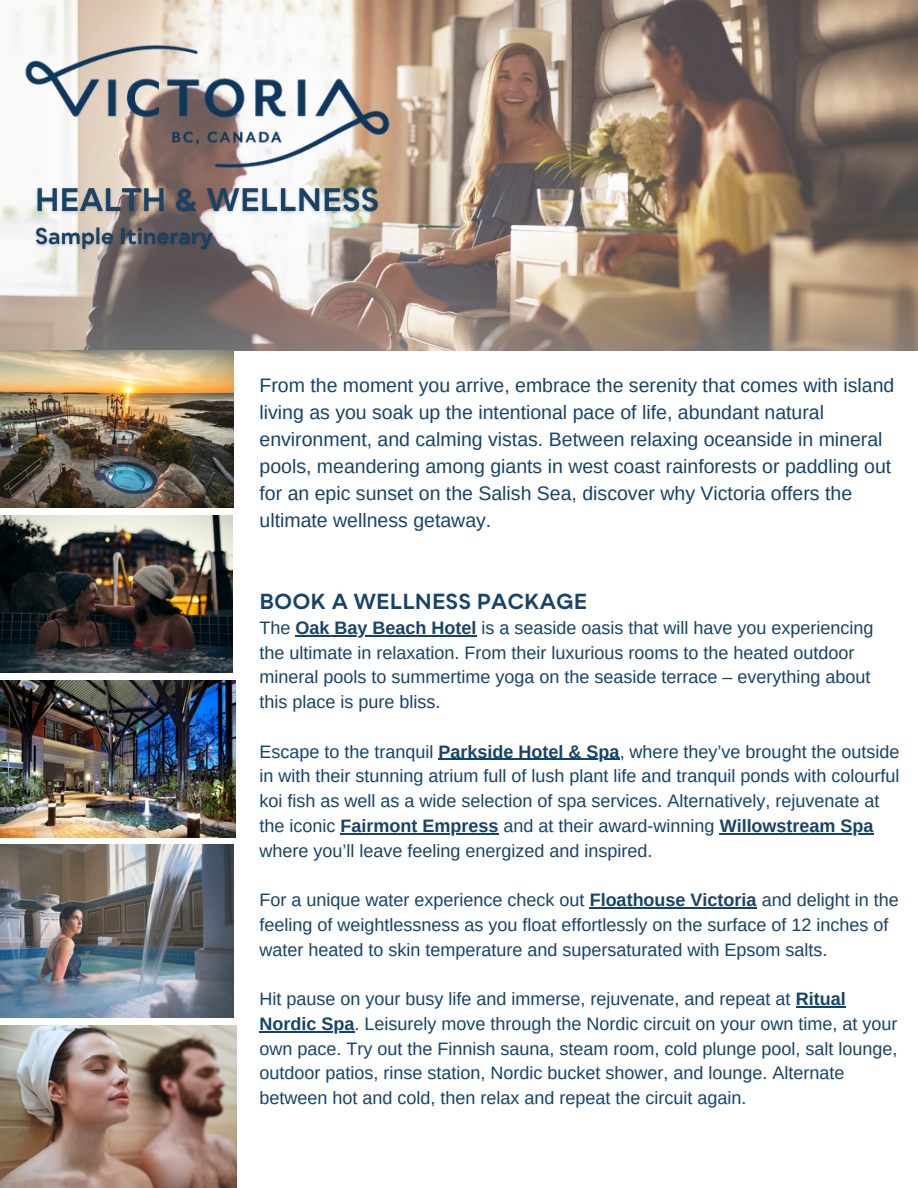
<style>
.page{position:relative;width:918px;height:1188px;background:#fff}
.page>*{position:absolute;margin:0;border:0;box-sizing:border-box;transform-origin:0 0}
.t1{font:700 21px "Qualion";color:#154369}
.t2{font:19.5px/27px "Arimo";color:#154369}
.t3{font:18px/24.8px "Arimo";color:#154369}
.s1{font-weight:700}
</style>
<div class="page">
<img style="left:0;top:0;width:918px;height:351px">
<img style="left:0;top:350px;width:234px;height:158px">
<img style="left:0;top:844px;width:234px;height:173px">
<img style="left:0;top:680px;width:235px;height:158px">
<img style="left:1px;top:1026px;width:235px;height:162px">
<img style="left:0;top:516px;width:233px;height:156px">
<img style="left:0;top:29px;width:416px;height:152px">
<hr style="left:296px;top:635px;width:181px;height:1px;background:#154369">
<hr style="left:439px;top:759px;width:181px;height:1px;background:#154369">
<hr style="left:341px;top:833px;width:158px;height:1px;background:#154369">
<hr style="left:720px;top:833px;width:154px;height:1px;background:#154369">
<hr style="left:590px;top:907px;width:167px;height:1px;background:#154369">
<hr style="left:796px;top:1006px;width:50px;height:1px;background:#154369">
<hr style="left:260px;top:1031px;width:95px;height:1px;background:#154369">
<img style="left:30px;top:176px;width:356px;height:81px">
<p class="t2" style="left:260px;top:372px;width:636px">From the moment you arrive, embrace the serenity that comes with island living as you soak up the intentional pace of life, abundant natural environment, and calming vistas. Between relaxing oceanside in mineral pools, meandering among giants in west coast rainforests or paddling out for an epic sunset on the Salish Sea, discover why Victoria offers the ultimate wellness getaway.</p>
<p class="t1" style="left:260px;top:589px;width:329px">BOOK A WELLNESS PACKAGE</p>
<p class="t3" style="left:260px;top:615px;width:616px">The <span class="s1">Oak Bay Beach Hotel</span> is a seaside oasis that will have you experiencing the ultimate in relaxation. From their luxurious rooms to the heated outdoor mineral pools to summertime yoga on the seaside terrace – everything about this place is pure bliss.</p>
<p class="t3" style="left:260px;top:739px;width:642px">Escape to the tranquil <span class="s1">Parkside Hotel &amp; Spa</span>, where they’ve brought the outside</p>
<p class="t3" style="left:260px;top:764px;width:641px">in with their stunning atrium full of lush plant life and tranquil ponds with colourful koi fish as well as a wide selection of spa services. Alternatively, rejuvenate at the iconic <span class="s1">Fairmont Empress</span> and at their award-winning <span class="s1">Willowstream Spa </span>where you’ll leave feeling energized and inspired.</p>
<p class="t3" style="left:260px;top:888px;width:641px">For a unique water experience check out <span class="s1">Floathouse Victoria</span> and delight in the feeling of weightlessness as you float effortlessly on the surface of 12 inches of water heated to skin temperature and supersaturated with Epsom salts.</p>
<p class="t3" style="left:260px;top:987px;width:639px">Hit pause on your busy life and immerse, rejuvenate, and repeat at <span class="s1">Ritual Nordic Spa</span>. Leisurely move through the Nordic circuit on your own time, at your own pace. Try out the Finnish sauna, steam room, cold plunge pool, salt lounge, outdoor patios, rinse station, Nordic bucket shower, and lounge. Alternate between hot and cold, then relax and repeat the circuit again.</p>
</div>
